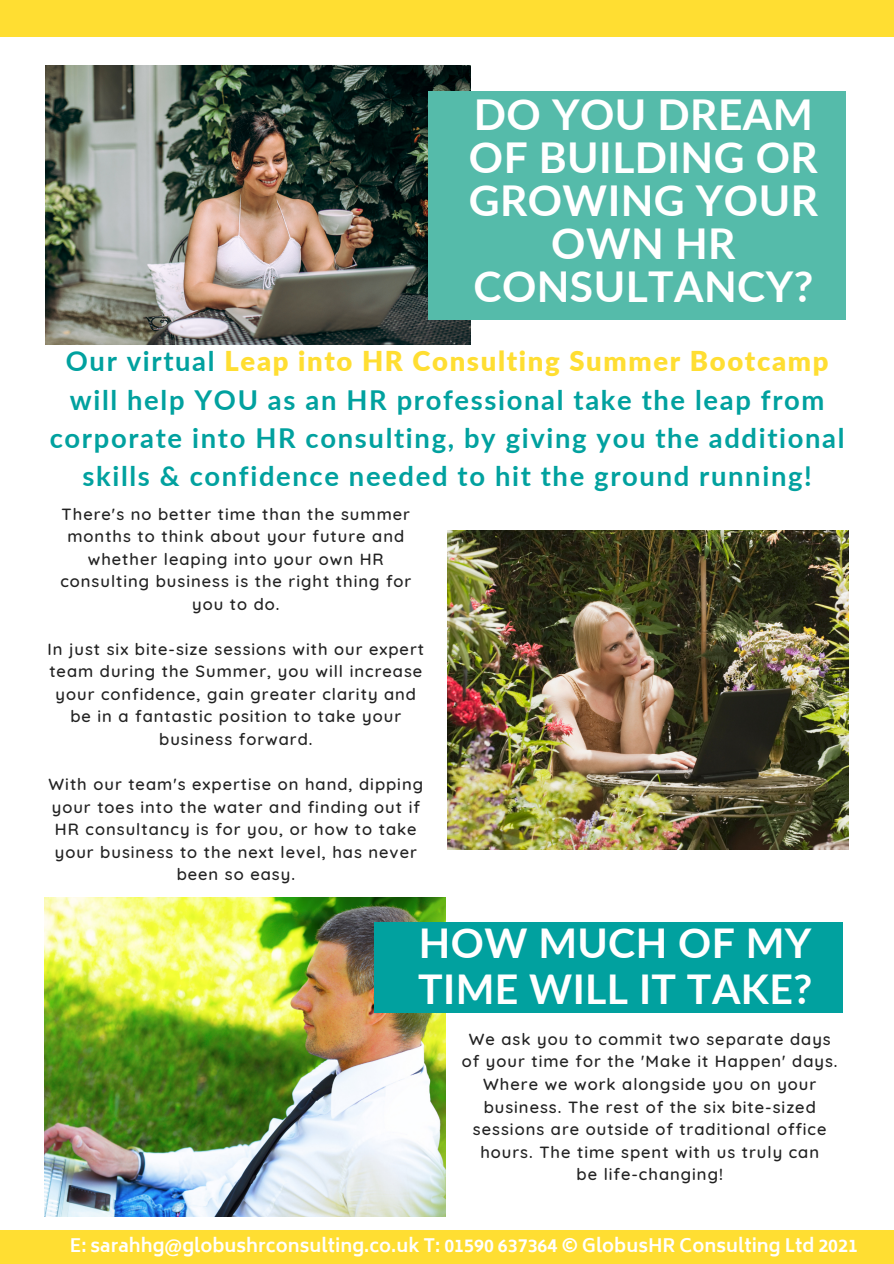
<style>
.page{position:relative;width:894px;height:1264px;background:#fff}
.page>*{position:absolute;margin:0;border:0;box-sizing:border-box;transform-origin:0 0}
.t1{font:700 42.45px/42.8px "Lato";letter-spacing:.01em;color:#fff;text-align:center}
.t2{font:700 40.95px/46.2px "Lato";letter-spacing:.01em;color:#fff}
.t3{font:700 27.3px/38.2px "Lato";letter-spacing:.06em;color:#01a19f;text-align:center}
.t4{font:900 27.3px "Lato";letter-spacing:.06em;color:#ffde32}
.t5{font:700 18px "Biryani";color:#fff}
.t6{font:500 16.5px/22.5px "Quicksand";letter-spacing:.06em;color:#222;text-align:center}
.s1{font-weight:700;color:#01a19f}
</style>
<div class="page">
<div style="left:0;top:1230px;width:893px;height:33px;background:#ffde32"></div>
<div style="left:0;top:0;width:893px;height:37px;background:#ffde32"></div>
<img style="left:447px;top:530px;width:401px;height:319px">
<img style="left:45px;top:897px;width:401px;height:319px">
<div style="left:374px;top:922px;width:468px;height:90px;background:#01a19f"></div>
<img style="left:46px;top:66px;width:424px;height:278px">
<div style="left:428px;top:91px;width:418px;height:229px;background:#5ba"></div>
<p class="t1" style="left:473px;top:93px;width:340px">DO YOU DREAM</p>
<p class="t1" style="left:468px;top:135px;width:350px">OF BUILDING OR<br>GROWING YOUR<br>OWN HR<br>CONSULTANCY?</p>
<p class="t4" style="left:66px;top:344px;width:764px"><span class="s1">Our virtual</span> Leap into HR Consulting Summer Bootcamp</p>
<p class="t3" style="left:50px;top:380px;width:796px">will help YOU as an HR professional take the leap from corporate into HR consulting, by giving you the additional skills &amp; confidence needed to hit the ground running!</p>
<p class="t6" style="left:60px;top:502px;width:352px">There's no better time than the summer months to think about your future and whether leaping into your own HR consulting business is the right thing for you to do.</p>
<p class="t6" style="left:48px;top:637px;width:378px">In just six bite-size sessions with our expert team during the Summer, you will increase your confidence, gain greater clarity and be in a fantastic position to take your business forward.</p>
<p class="t6" style="left:49px;top:772px;width:376px;text-align:left">With our team's expertise on hand, dipping your toes into the water and finding out if</p>
<p class="t6" style="left:55px;top:817px;width:363px">HR consultancy is for you, or how to take your business to the next level, has never been so easy.</p>
<p class="t2" style="left:418px;top:919px;width:395px">HOW MUCH OF MY<br>TIME WILL IT TAKE?</p>
<p class="t6" style="left:468px;top:1027px;width:363px">We ask you to commit two separate days</p>
<p class="t6" style="left:462px;top:1050px;width:377px">of your time for the 'Make it Happen' days.<br>Where we work alongside you on your business. The rest of the six bite-sized sessions are outside of traditional office hours. The time spent with us truly can</p>
<p class="t6" style="left:576px;top:1162px;width:148px">be life-changing!</p>
<p class="t5" style="left:70px;top:1234px;width:789px">E: sarahhg@globushrconsulting.co.uk T: 01590 637364 © GlobusHR Consulting Ltd 2021</p>
</div>
